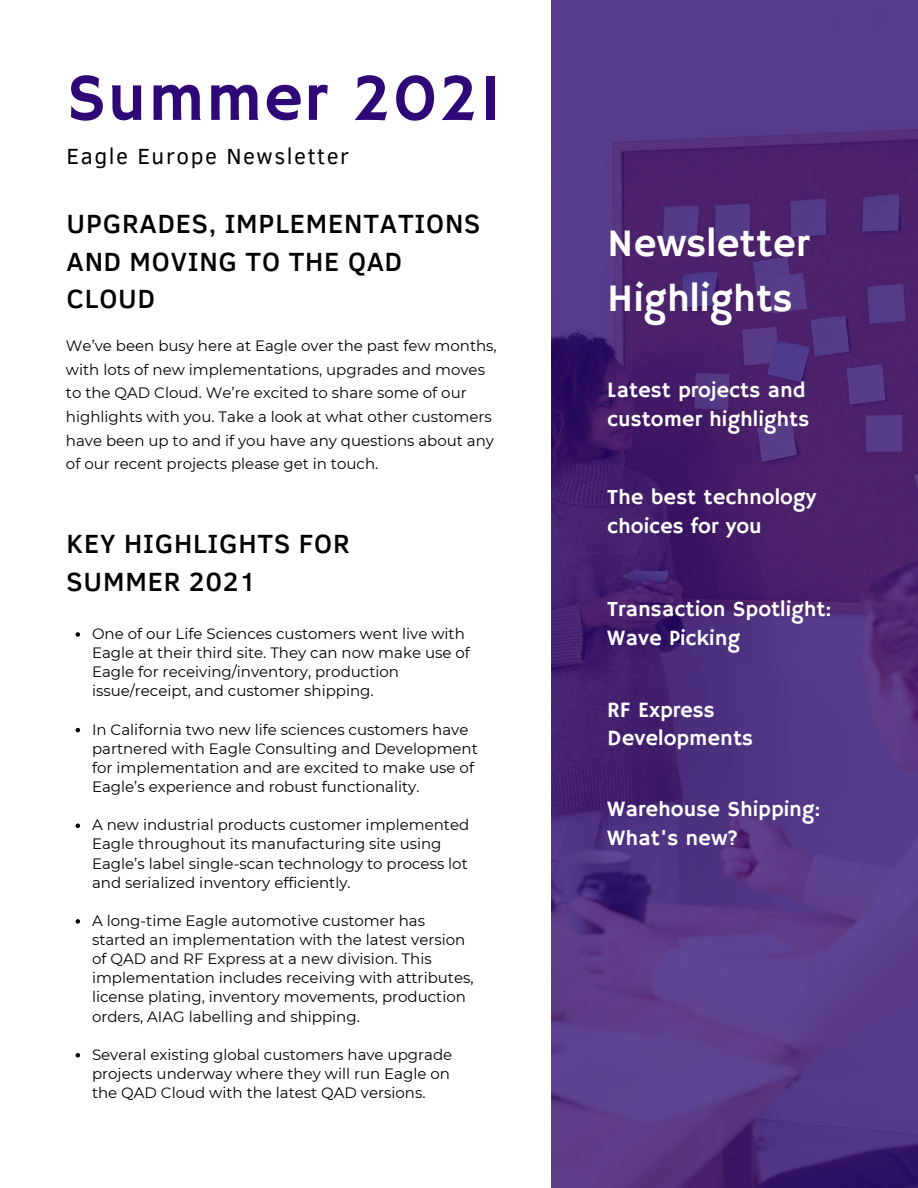
<style>
.page{position:relative;width:918px;height:1188px;background:#fff}
.page>*{position:absolute;margin:0;border:0;box-sizing:border-box;transform-origin:0 0}
.t1{font:67.5px "Hammersmith One";letter-spacing:.02em;color:#2d0876}
.t2{font:39.75px "Hammersmith One";color:#fff}
.t3{font:500 27px/37.2px "Clear Sans";letter-spacing:.03em;color:#000}
.t4{font:22.5px "Clear Sans";letter-spacing:.07em;color:#000}
.t5{font:21.9px/28.3px "Hammersmith One";color:#fff}
.t6{font:15px/19.2px "Montserrat";color:#000}
</style>
<div class="page">
<img style="left:551px;top:0;width:367px;height:1188px">
<svg style="left:76px;top:632px;width:4px;height:5px"></svg>
<svg style="left:76px;top:728px;width:4px;height:4px"></svg>
<svg style="left:76px;top:824px;width:4px;height:4px"></svg>
<svg style="left:76px;top:919px;width:4px;height:5px"></svg>
<svg style="left:76px;top:1053px;width:4px;height:5px"></svg>
<p class="t1" style="left:67px;top:59px;width:437px">Summer 2021</p>
<p class="t4" style="left:67px;top:140px;width:284px">Eagle Europe Newsletter</p>
<p class="t3" style="left:67px;top:204px;width:415px">UPGRADES, IMPLEMENTATIONS<br>AND MOVING TO THE QAD<br>CLOUD</p>
<p class="t6" style="left:66px;top:334px;width:432px;line-height:23.7px">We’ve been busy here at Eagle over the past few months, with lots of new implementations, upgrades and moves to the QAD Cloud. We’re excited to share some of our highlights with you. Take a look at what other customers have been up to and if you have any questions about any of our recent projects please get in touch.</p>
<p class="t3" style="left:67px;top:524px;width:285px">KEY HIGHLIGHTS FOR<br>SUMMER 2021</p>
<p class="t6" style="left:92px;top:624px;width:379px">One of our Life Sciences customers went live with Eagle at their third site. They can now make use of Eagle for receiving/inventory, production issue/receipt, and customer shipping.</p>
<p class="t6" style="left:92px;top:720px;width:387px">In California two new life sciences customers have partnered with Eagle Consulting and Development for implementation and are excited to make use of Eagle’s experience and robust functionality.</p>
<p class="t6" style="left:92px;top:815px;width:379px">A new industrial products customer implemented Eagle throughout its manufacturing site using Eagle’s label single-scan technology to process lot and serialized inventory efficiently.</p>
<p class="t6" style="left:92px;top:911px;width:383px">A long-time Eagle automotive customer has started an implementation with the latest version of QAD and RF Express at a new division. This implementation includes receiving with attributes, license plating, inventory movements, production orders, AIAG labelling and shipping.</p>
<p class="t6" style="left:92px;top:1045px;width:362px">Several existing global customers have upgrade projects underway where they will run Eagle on the QAD Cloud with the latest QAD versions.</p>
<p class="t2" style="left:607px;top:220px;width:204px">Newsletter</p>
<p class="t2" style="left:607px;top:275px;width:187px">Highlights</p>
<p class="t5" style="left:607px;top:377px;width:204px">Latest projects and customer highlights</p>
<p class="t5" style="left:607px;top:484px;width:211px">The best technology choices for you</p>
<p class="t5" style="left:607px;top:596px;width:225px">Transaction Spotlight:</p>
<p class="t5" style="left:607px;top:624px;width:134px">Wave Picking</p>
<p class="t5" style="left:607px;top:697px;width:147px">RF Express<br>Developments</p>
<p class="t5" style="left:607px;top:796px;width:214px">Warehouse Shipping:<br>What's new?</p>
</div>
